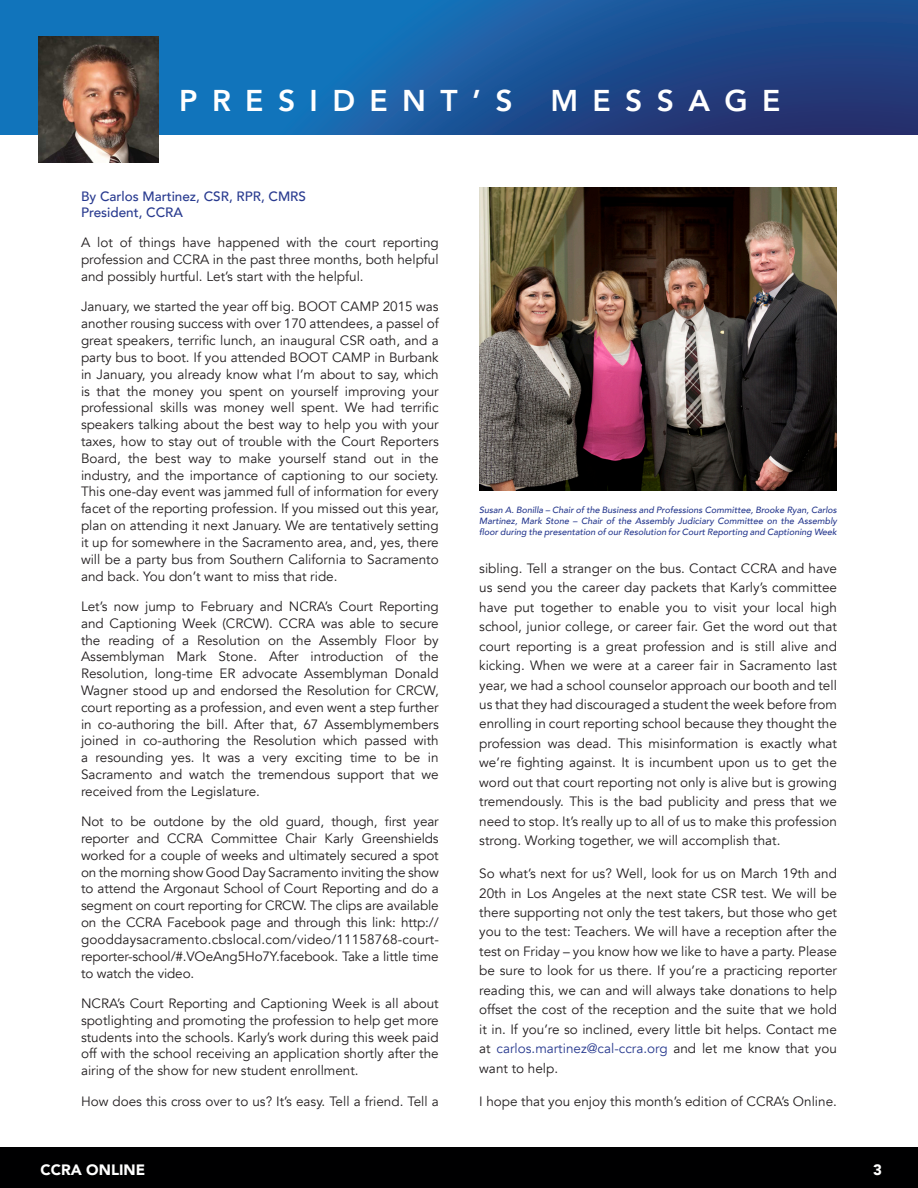
<style>
.page{position:relative;width:918px;height:1188px;background:#fff}
.page>*{position:absolute;margin:0;border:0;box-sizing:border-box;transform-origin:0 0}
.t1{font:800 30px "Avenir";letter-spacing:.48em;color:#fff}
.t2{font:900 15px "Avenir";color:#fff}
.t3{font:13.5px/16.8px "Avenir";color:#231f20;text-align:justify}
.t4{font:500 13.5px/16.5px "Avenir";color:#283a8f}
.paragraph_blue{font:italic 500 9px/10.8px "Avenir";color:#283a8f;text-align:justify}
.s1{color:#283a8f}
</style>
<div class="page">
<div style="left:0;top:1148px;width:918px;height:40px;background:#000001"></div>
<svg style="left:0;top:0;width:918px;height:135px;background:#19599d"></svg>
<img style="left:38px;top:37px;width:121px;height:125px">
<img style="left:479px;top:187px;width:358px;height:304px">
<p class="t1" style="left:179px;top:77px;width:335px">PRESIDENT’S</p>
<p class="t1" style="left:550px;top:77px;width:232px">MESSAGE</p>
<p class="t4" style="left:81px;top:187px;width:227px">By Carlos Martinez, CSR, RPR, CMRS<br>President, CCRA</p>
<p class="t3" style="left:81px;top:235px;width:359px">A lot of things have happened with the court reporting profession and CCRA in the past three months, both helpful and possibly hurtful. Let’s start with the helpful.</p>
<p class="t3" style="left:81px;top:299px;width:359px">January, we started the year off big. BOOT CAMP 2015 was another rousing success with over 170 attendees, a passel of great speakers, terrific lunch, an inaugural CSR oath, and a party bus to boot. If you attended BOOT CAMP in Burbank in January, you already know what I’m about to say, which is that the money you spent on yourself improving your professional skills was money well spent. We had terrific speakers talking about the best way to help you with your taxes, how to stay out of trouble with the Court Reporters Board, the best way to make yourself stand out in the industry, and the importance of captioning to our society.<br>This one-day event was jammed full of information for every facet of the reporting profession. If you missed out this year, plan on attending it next January. We are tentatively setting it up for somewhere in the Sacramento area, and, yes, there will be a party bus from Southern California to Sacramento and back. You don’t want to miss that ride.</p>
<p class="t3" style="left:81px;top:598px;width:359px">Let’s now jump to February and NCRA’s Court Reporting and Captioning Week (CRCW). CCRA was able to secure the reading of a Resolution on the Assembly Floor by Assemblyman Mark Stone. After introduction of the Resolution, long-time ER advocate Assemblyman Donald Wagner stood up and endorsed the Resolution for CRCW, court reporting as a profession, and even went a step further in co-authoring the bill. After that, 67 Assemblymembers joined in co-authoring the Resolution which passed with a resounding yes. It was a very exciting time to be in Sacramento and watch the tremendous support that we received from the Legislature.</p>
<p class="t3" style="left:81px;top:813px;width:359px">Not to be outdone by the old guard, though, first year reporter and CCRA Committee Chair Karly Greenshields worked for a couple of weeks and ultimately secured a spot on the morning show Good Day Sacramento inviting the show to attend the Argonaut School of Court Reporting and do a segment on court reporting for CRCW. The clips are available on the CCRA Facebook page and through this link: http:// gooddaysacramento.cbslocal.com/video/11158768-court&shy;reporter-school/#.VOeAng5Ho7Y.facebook. Take a little time to watch the video.</p>
<p class="t3" style="left:81px;top:995px;width:359px">NCRA’s Court Reporting and Captioning Week is all about spotlighting and promoting the profession to help get more students into the schools. Karly’s work during this week paid off with the school receiving an application shortly after the airing of the show for new student enrollment.</p>
<p class="t3" style="left:81px;top:1093px;width:359px">How does this cross over to us? It’s easy. Tell a friend. Tell a</p>
<p class="paragraph_blue" style="left:479px;top:505px;width:359px">Susan A. Bonilla – Chair of the Business and Professions Committee, Brooke Ryan, Carlos Martinez, Mark Stone – Chair of the Assembly Judiciary Committee on the Assembly floor during the presentation of our Resolution for Court Reporting and Captioning Week</p>
<p class="t3" style="left:479px;top:559px;width:359px;line-height:19.5px">sibling. Tell a stranger on the bus. Contact CCRA and have us send you the career day packets that Karly’s committee have put together to enable you to visit your local high school, junior college, or career fair. Get the word out that court reporting is a great profession and is still alive and kicking. When we were at a career fair in Sacramento last year, we had a school counselor approach our booth and tell us that they had discouraged a student the week before from enrolling in court reporting school because they thought the profession was dead. This misinformation is exactly what we’re fighting against. It is incumbent upon us to get the word out that court reporting not only is alive but is growing tremendously. This is the bad publicity and press that we need to stop. It’s really up to all of us to make this profession strong. Working together, we will accomplish that.</p>
<p class="t3" style="left:479px;top:864px;width:359px;line-height:19.5px">So what’s next for us? Well, look for us on March 19th and 20th in Los Angeles at the next state CSR test. We will be there supporting not only the test takers, but those who get you to the test: Teachers. We will have a reception after the test on Friday – you know how we like to have a party. Please be sure to look for us there. If you’re a practicing reporter reading this, we can and will always take donations to help offset the cost of the reception and the suite that we hold it in. If you’re so inclined, every little bit helps. Contact me at <span class="s1">carlos.martinez@cal-ccra.org</span> and let me know that you want to help.</p>
<p class="t3" style="left:479px;top:1093px;width:359px">I hope that you enjoy this month’s edition of CCRA’s Online.</p>
<p class="t2" style="left:40px;top:1157px;width:106px">CCRA ONLINE</p>
<p class="t2" style="left:873px;top:1157px;width:10px">3</p>
</div>
